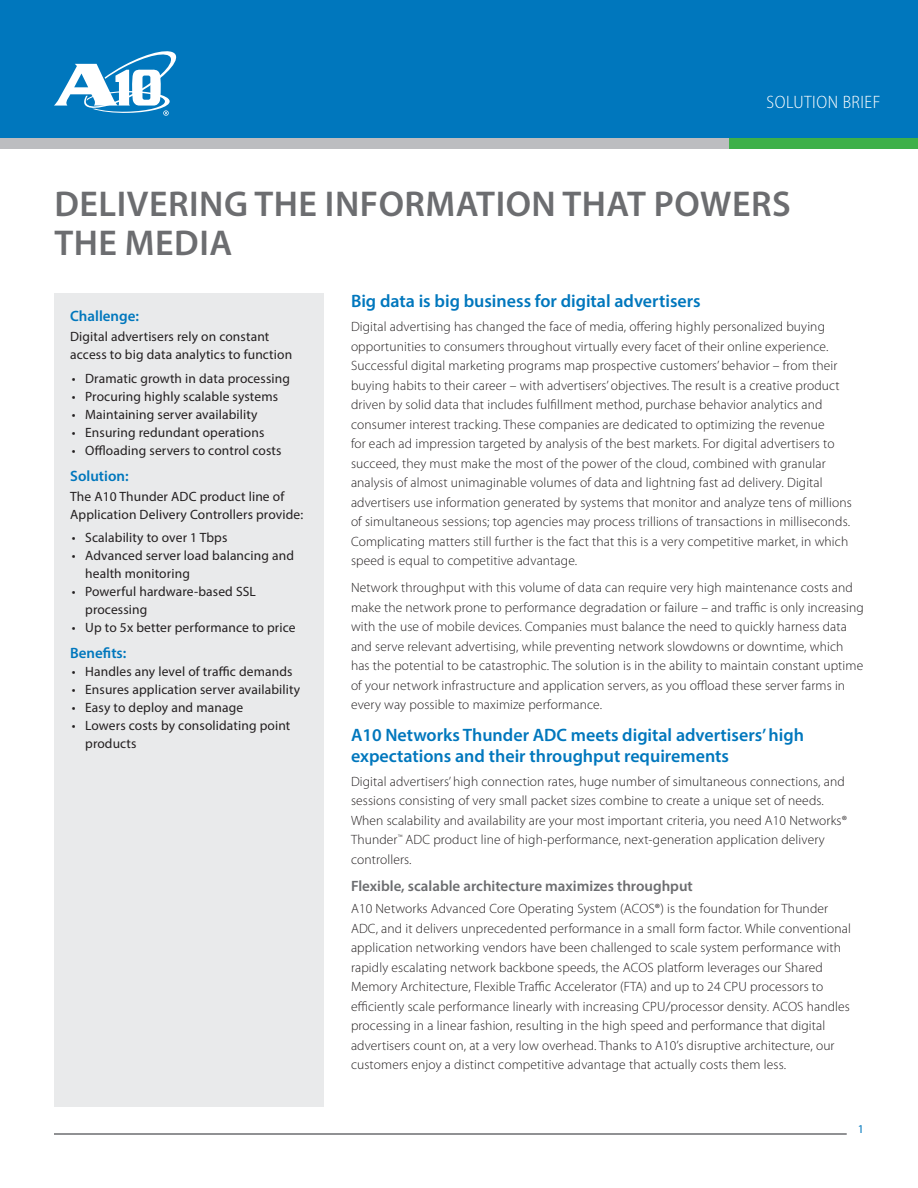
<style>
.page{position:relative;width:918px;height:1188px;background:#fff}
.page>*{position:absolute;margin:0;border:0;box-sizing:border-box;transform-origin:0 0}
.t1{font:600 36px/39px "Myriad Pro";letter-spacing:.015em;color:#6c6d70}
.L1_Head{font:600 18px/21px "Myriad Pro";color:#0077bd}
.t2{font:300 semi-condensed 18px "Myriad Pro";letter-spacing:.03em;color:#fff}
.L2_Head{font:600 15px "Myriad Pro";color:#6c6d70}
.Sidebar_heads{font:600 15px "Myriad Pro";color:#0077bd}
.body_text{font:300 13.5px/19.5px "Myriad Pro";letter-spacing:.01em;color:#231f20}
.Sidebar_text{font:13.5px/18px "Myriad Pro";letter-spacing:.01em;color:#231f20}
.t3{font:12px "Myriad Pro";color:#0077bd}
</style>
<div class="page">
<div style="left:0;top:0;width:918px;height:148px;background:#0077bd"></div>
<svg style="left:54px;top:51px;width:123px;height:65px"></svg>
<hr style="left:54px;top:1133px;width:793px;height:2px;background:#6c6d70">
<div style="left:0;top:138px;width:918px;height:10px;background:#bcbdc0"></div>
<div style="left:729px;top:138px;width:189px;height:10px;background:#3eb049"></div>
<div style="left:54px;top:294px;width:270px;height:813px;background:#e9eaeb"></div>
<h2 class="t2" style="left:767px;top:92px;width:115px">SOLUTION BRIEF</h2>
<p class="t1" style="left:54px;top:184px;width:738px">DELIVERING THE INFORMATION THAT POWERS<br>THE MEDIA</p>
<p class="Sidebar_heads" style="left:70px;top:307px;width:70px">Challenge:</p>
<p class="Sidebar_text" style="left:70px;top:328px;width:224px">Digital advertisers rely on constant access to big data analytics to function</p>
<p class="Sidebar_text" style="left:72px;top:369px;width:220px">• Dramatic growth in data processing</p>
<p class="Sidebar_text" style="left:72px;top:387px;width:208px">• Procuring highly scalable systems</p>
<p class="Sidebar_text" style="left:72px;top:405px;width:187px">• Maintaining server availability</p>
<p class="Sidebar_text" style="left:72px;top:423px;width:194px">• Ensuring redundant operations</p>
<p class="Sidebar_text" style="left:72px;top:441px;width:211px">• Offloading servers to control costs</p>
<p class="Sidebar_heads" style="left:70px;top:466px;width:60px">Solution:</p>
<p class="Sidebar_text" style="left:70px;top:487px;width:235px">The A10 Thunder ADC product line of<br>Application Delivery Controllers provide:</p>
<p class="Sidebar_text" style="left:72px;top:529px;width:157px">• Scalability to over 1 Tbps</p>
<p class="Sidebar_text" style="left:85px;top:547px;width:210px;text-indent:-14px">• Advanced server load balancing and health monitoring</p>
<p class="Sidebar_text" style="left:85px;top:583px;width:172px;text-indent:-14px">• Powerful hardware-based SSL processing</p>
<p class="Sidebar_text" style="left:72px;top:619px;width:226px">• Up to 5x better performance to price</p>
<p class="Sidebar_heads" style="left:70px;top:644px;width:58px">Benefits:</p>
<p class="Sidebar_text" style="left:72px;top:663px;width:222px">• Handles any level of traffic demands</p>
<p class="Sidebar_text" style="left:72px;top:681px;width:230px">• Ensures application server availability</p>
<p class="Sidebar_text" style="left:72px;top:699px;width:173px">• Easy to deploy and manage</p>
<p class="Sidebar_text" style="left:85px;top:717px;width:207px;text-indent:-14px">• Lowers costs by consolidating point products</p>
<p class="L1_Head" style="left:351px;top:290px;width:351px">Big data is big business for digital advertisers</p>
<p class="body_text" style="left:351px;top:317px;width:502px">Digital advertising has changed the face of media, offering highly personalized buying opportunities to consumers throughout virtually every facet of their online experience.<br>Successful digital marketing programs map prospective customers’ behavior – from their buying habits to their career – with advertisers’ objectives. The result is a creative product driven by solid data that includes fulfillment method, purchase behavior analytics and consumer interest tracking. These companies are dedicated to optimizing the revenue<br>for each ad impression targeted by analysis of the best markets. For digital advertisers to succeed, they must make the most of the power of the cloud, combined with granular analysis of almost unimaginable volumes of data and lightning fast ad delivery. Digital advertisers use information generated by systems that monitor and analyze tens of millions of simultaneous sessions; top agencies may process trillions of transactions in milliseconds.<br>Complicating matters still further is the fact that this is a very competitive market, in which speed is equal to competitive advantage.</p>
<p class="body_text" style="left:351px;top:578px;width:514px">Network throughput with this volume of data can require very high maintenance costs and make the network prone to performance degradation or failure – and traffic is only increasing with the use of mobile devices. Companies must balance the need to quickly harness data and serve relevant advertising, while preventing network slowdowns or downtime, which has the potential to be catastrophic. The solution is in the ability to maintain constant uptime of your network infrastructure and application servers, as you offload these server farms in every way possible to maximize performance.</p>
<p class="L1_Head" style="left:351px;top:724px;width:455px">A10 Networks Thunder ADC meets digital advertisers’ high expectations and their throughput requirements</p>
<p class="body_text" style="left:351px;top:772px;width:498px">Digital advertisers’ high connection rates, huge number of simultaneous connections, and sessions consisting of very small packet sizes combine to create a unique set of needs.<br>When scalability and availability are your most important criteria, you need A10 Networks® Thunder<sup>™</sup> ADC product line of high-performance, next-generation application delivery controllers.</p>
<p class="L2_Head" style="left:351px;top:877px;width:343px">Flexible, scalable architecture maximizes throughput</p>
<p class="body_text" style="left:351px;top:899px;width:501px">A10 Networks Advanced Core Operating System (ACOS®) is the foundation for Thunder ADC, and it delivers unprecedented performance in a small form factor. While conventional application networking vendors have been challenged to scale system performance with rapidly escalating network backbone speeds, the ACOS platform leverages our Shared Memory Architecture, Flexible Traffic Accelerator (FTA) and up to 24 CPU processors to efficiently scale performance linearly with increasing CPU/processor density. ACOS handles processing in a linear fashion, resulting in the high speed and performance that digital advertisers count on, at a very low overhead. Thanks to A10’s disruptive architecture, our customers enjoy a distinct competitive advantage that actually costs them less.</p>
<p class="t3" style="left:858px;top:1122px;width:8px">1</p>
</div>
